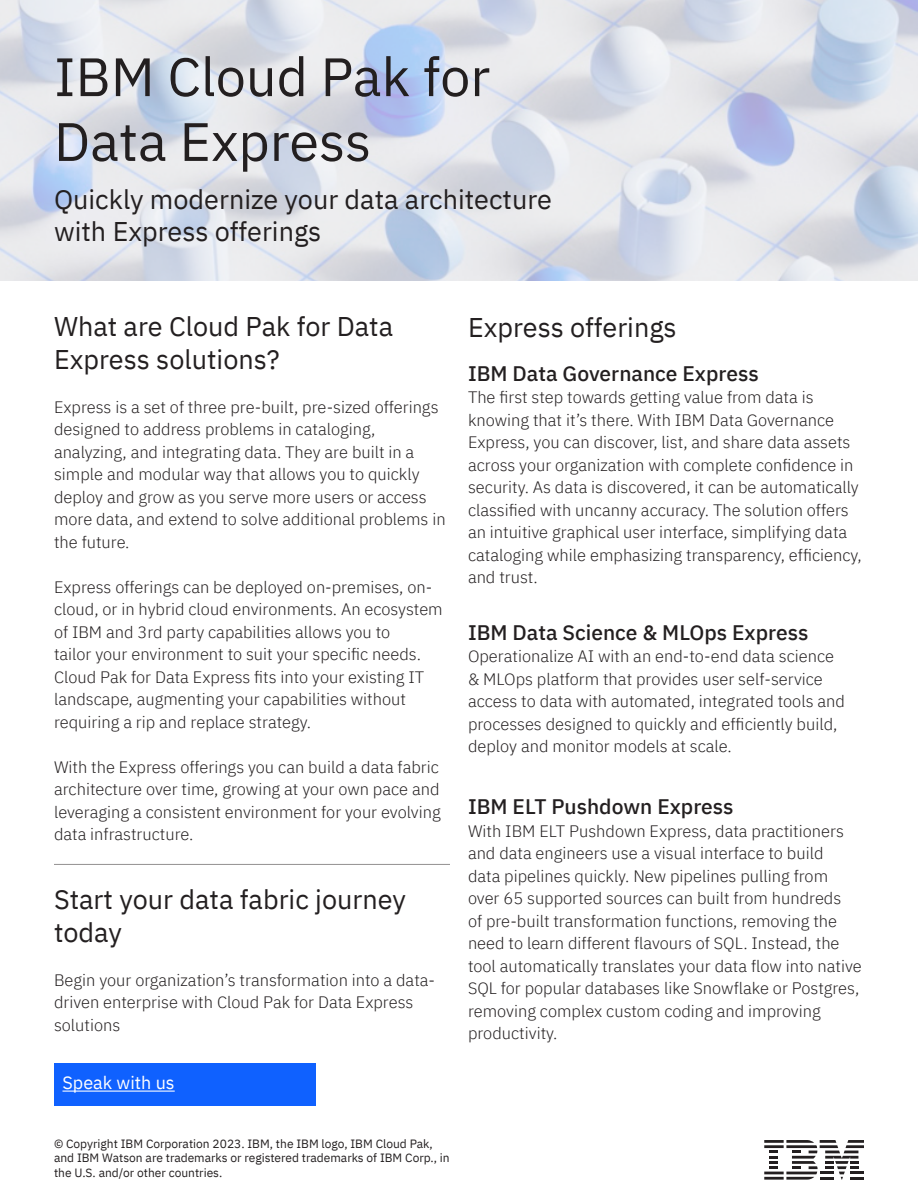
<style>
.page{position:relative;width:918px;height:1188px;background:#fff}
.page>*{position:absolute;margin:0;border:0;box-sizing:border-box;transform-origin:0 0}
.t1{font:54px/64.8px "IBM Plex Sans";color:#231f20}
.t2{font:27px/32.4px "IBM Plex Sans";color:#231f20}
.t3{font:500 21px "IBM Plex Sans";color:#231f20}
.t4{font:18px "IBM Plex Sans";color:#fff}
.t5{font:300 16.5px/22.5px "IBM Plex Sans";color:#231f20}
.t6{font:12px/14.4px "IBM Plex Sans";color:#231f20}
</style>
<div class="page">
<img style="left:0;top:0;width:918px;height:281px">
<div style="left:54px;top:1063px;width:261px;height:43px;background:#0f61ff"></div>
<hr style="left:62px;top:1091px;width:113px;height:1px;background:#fff">
<svg style="left:764px;top:1140px;width:100px;height:40px"></svg>
<hr style="left:54px;top:864px;width:396px;height:1px;background:#231f20">
<p class="t1" style="left:54px;top:40px;width:438px">IBM Cloud Pak for<br>Data Express</p>
<p class="t2" style="left:54px;top:181px;width:500px">Quickly modernize your data architecture with Express offerings</p>
<p class="t2" style="left:54px;top:308px;width:341px">What are Cloud Pak for Data<br>Express solutions?</p>
<p class="t5" style="left:54px;top:394px;width:393px">Express is a set of three pre-built, pre-sized offerings designed to address problems in cataloging, analyzing, and integrating data. They are built in a simple and modular way that allows you to quickly deploy and grow as you serve more users or access more data, and extend to solve additional problems in the future.</p>
<p class="t5" style="left:54px;top:574px;width:390px">Express offerings can be deployed on-premises, on&shy;cloud, or in hybrid cloud environments. An ecosystem of IBM and 3rd party capabilities allows you to<br>tailor your environment to suit your specific needs.<br>Cloud Pak for Data Express fits into your existing IT landscape, augmenting your capabilities without requiring a rip and replace strategy.</p>
<p class="t5" style="left:54px;top:754px;width:388px;text-align:justify">With the Express offerings you can build a data fabric architecture over time, growing at your own pace and leveraging a consistent environment for your evolving data infrastructure.</p>
<p class="t2" style="left:54px;top:881px;width:353px">Start your data fabric journey today</p>
<p class="t5" style="left:54px;top:968px;width:383px">Begin your organization’s transformation into a data&shy;driven enterprise with Cloud Pak for Data Express solutions</p>
<p class="t4" style="left:62px;top:1069px;width:114px">Speak with us</p>
<p class="t6" style="left:54px;top:1135px;width:397px">© Copyright IBM Corporation 2023. IBM, the IBM logo, IBM Cloud Pak, and IBM Watson are trademarks or registered trademarks of IBM Corp., in the U.S. and/or other countries.</p>
<p class="t2" style="left:468px;top:309px;width:210px">Express offerings</p>
<p class="t3" style="left:468px;top:357px;width:292px">IBM Data Governance Express</p>
<p class="t5" style="left:468px;top:385px;width:395px">The first step towards getting value from data is knowing that it’s there. With IBM Data Governance Express, you can discover, list, and share data assets across your organization with complete confidence in security. As data is discovered, it can be automatically classified with uncanny accuracy. The solution offers an intuitive graphical user interface, simplifying data cataloging while emphasizing transparency, efficiency, and trust.</p>
<p class="t3" style="left:468px;top:616px;width:342px">IBM Data Science &amp; MLOps Express</p>
<p class="t5" style="left:468px;top:644px;width:378px">Operationalize AI with an end-to-end data science &amp; MLOps platform that provides user self-service access to data with automated, integrated tools and processes designed to quickly and efficiently build, deploy and monitor models at scale.</p>
<p class="t3" style="left:468px;top:790px;width:267px">IBM ELT Pushdown Express</p>
<p class="t5" style="left:468px;top:818px;width:395px">With IBM ELT Pushdown Express, data practitioners and data engineers use a visual interface to build<br>data pipelines quickly. New pipelines pulling from over 65 supported sources can built from hundreds<br>of pre-built transformation functions, removing the need to learn different flavours of SQL. Instead, the tool automatically translates your data flow into native SQL for popular databases like Snowflake or Postgres, removing complex custom coding and improving productivity.</p>
</div>
